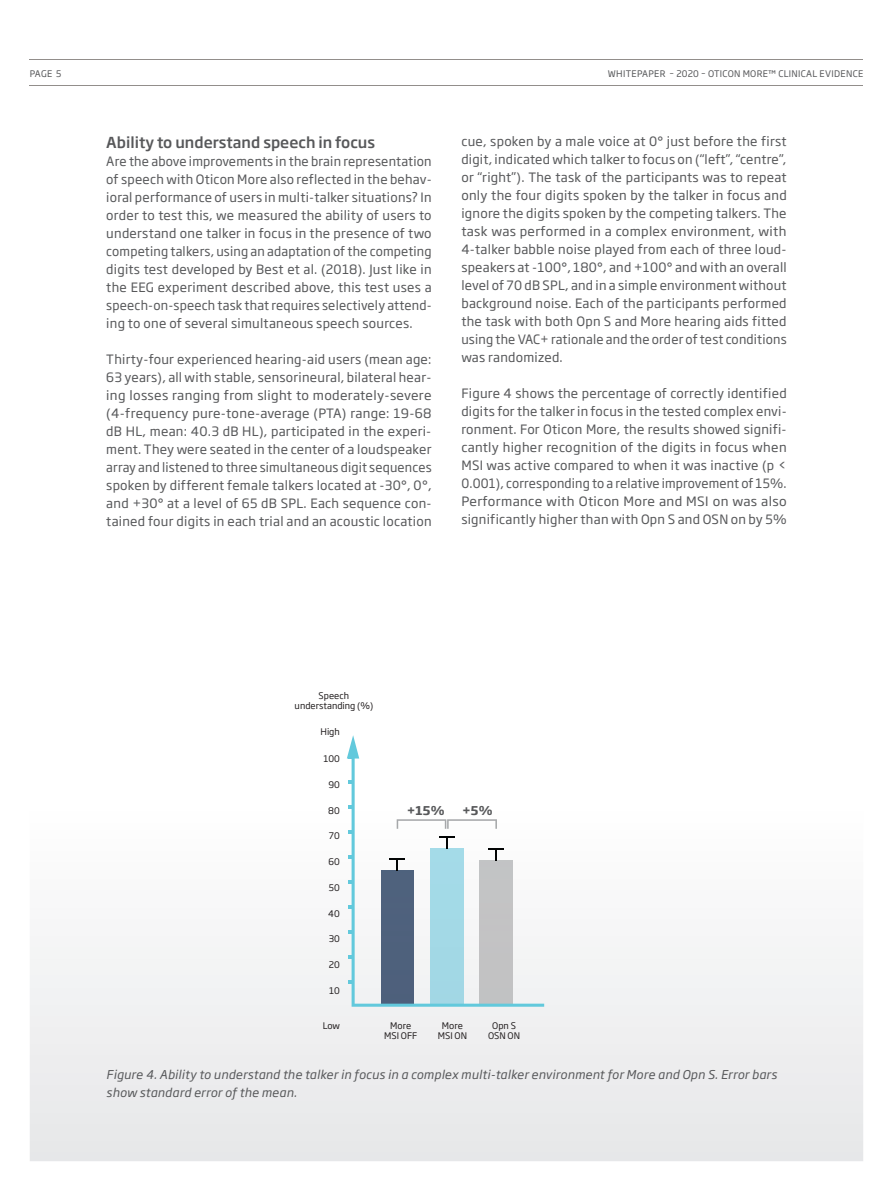
<style>
.page{position:relative;width:893px;height:1191px;background:#fff}
.page>*{position:absolute;margin:0;border:0;box-sizing:border-box;transform-origin:0 0}
.t1{font:500 15px "Soho Gothic Pro";color:#57585a}
.t2{font:12.75px/18px "Soho Gothic Pro";letter-spacing:.02em;color:#57585a;text-align:justify}
.t3{font:italic 12px/18px "Soho Gothic Pro";letter-spacing:.02em;color:#57585a}
.t4{font:700 12px "Soho Gothic Pro";color:#57585a}
.t5{font:9px/10.5px "Soho Gothic Pro";color:#231f20;text-align:center}
.t6{font:9px "Soho Gothic Pro";letter-spacing:.035em;color:#57585a}
</style>
<div class="page">
<svg style="left:30px;top:804px;width:833px;height:357px"></svg>
<hr style="left:30px;top:85px;width:833px;height:1px;background:#928e8b">
<hr style="left:30px;top:60px;width:833px;height:1px;background:#928e8b">
<svg style="left:352px;top:758px;width:192px;height:248px"></svg>
<svg style="left:348px;top:980px;width:5px;height:4px"></svg>
<svg style="left:348px;top:930px;width:5px;height:4px"></svg>
<svg style="left:348px;top:955px;width:5px;height:4px"></svg>
<svg style="left:348px;top:905px;width:5px;height:4px"></svg>
<svg style="left:348px;top:880px;width:5px;height:3px"></svg>
<svg style="left:348px;top:855px;width:5px;height:3px"></svg>
<svg style="left:348px;top:830px;width:5px;height:3px"></svg>
<svg style="left:347px;top:735px;width:12px;height:23px"></svg>
<svg style="left:348px;top:780px;width:5px;height:3px"></svg>
<svg style="left:348px;top:805px;width:5px;height:3px"></svg>
<svg style="left:397px;top:819px;width:100px;height:9px"></svg>
<svg style="left:389px;top:858px;width:16px;height:13px"></svg>
<svg style="left:439px;top:836px;width:16px;height:12px"></svg>
<svg style="left:488px;top:848px;width:16px;height:12px"></svg>
<p class="t6" style="left:30px;top:66px;width:33px">PAGE 5</p>
<p class="t6" style="left:608px;top:66px;width:257px">WHITEPAPER – 2020 – OTICON MORE™ CLINICAL EVIDENCE</p>
<p class="t1" style="left:106px;top:131px;width:270px">Ability to understand speech in focus</p>
<p class="t2" style="left:106px;top:151px;width:327px">Are the above improvements in the brain representation of speech with Oticon More also reflected in the behav&shy;ioral performance of users in multi-talker situations? In order to test this, we measured the ability of users to understand one talker in focus in the presence of two competing talkers, using an adaptation of the competing digits test developed by Best et al. (2018). Just like in the EEG experiment described above, this test uses a speech-on-speech task that requires selectively attend&shy;ing to one of several simultaneous speech sources.</p>
<p class="t2" style="left:106px;top:349px;width:327px">Thirty-four experienced hearing-aid users (mean age:<br>63 years), all with stable, sensorineural, bilateral hear&shy;ing losses ranging from slight to moderately-severe (4-frequency pure-tone-average (PTA) range: 19-68 dB HL, mean: 40.3 dB HL), participated in the experi&shy;ment. They were seated in the center of a loudspeaker array and listened to three simultaneous digit sequences spoken by different female talkers located at -30°, 0°, and +30° at a level of 65 dB SPL. Each sequence con&shy;tained four digits in each trial and an acoustic location</p>
<p class="t2" style="left:461px;top:132px;width:327px">cue, spoken by a male voice at 0° just before the first digit, indicated which talker to focus on (“left”, “centre”, or “right”). The task of the participants was to repeat only the four digits spoken by the talker in focus and ignore the digits spoken by the competing talkers. The task was performed in a complex environment, with 4-talker babble noise played from each of three loud&shy;speakers at -100°, 180°, and +100° and with an overall level of 70 dB SPL, and in a simple environment without background noise. Each of the participants performed the task with both Opn S and More hearing aids fitted using the VAC+ rationale and the order of test conditions was randomized.</p>
<p class="t2" style="left:461px;top:384px;width:327px">Figure 4 shows the percentage of correctly identified digits for the talker in focus in the tested complex envi&shy;ronment. For Oticon More, the results showed signifi&shy;cantly higher recognition of the digits in focus when MSI was active compared to when it was inactive (p &lt; 0.001), corresponding to a relative improvement of 15%.<br>Performance with Oticon More and MSI on was also significantly higher than with Opn S and OSN on by 5%</p>
<p class="t5" style="left:295px;top:689px;width:80px">Speech understanding (%)</p>
<p class="t5" style="left:320px;top:726px;width:21px">High</p>
<p class="t5" style="left:323px;top:753px;width:18px">100</p>
<p class="t5" style="left:328px;top:779px;width:13px">90</p>
<p class="t5" style="left:328px;top:804px;width:13px">80</p>
<p class="t5" style="left:329px;top:830px;width:12px">70</p>
<p class="t5" style="left:328px;top:856px;width:13px">60</p>
<p class="t5" style="left:329px;top:881px;width:13px">50</p>
<p class="t5" style="left:328px;top:907px;width:13px">40</p>
<p class="t5" style="left:329px;top:933px;width:13px">30</p>
<p class="t5" style="left:329px;top:959px;width:13px">20</p>
<p class="t5" style="left:329px;top:984px;width:12px">10</p>
<p class="t5" style="left:323px;top:1019px;width:19px">Low</p>
<p class="t4" style="left:407px;top:801px;width:39px">+15%</p>
<p class="t4" style="left:463px;top:801px;width:32px">+5%</p>
<p class="t5" style="left:384px;top:1019px;width:35px">More<br>MSI OFF</p>
<p class="t5" style="left:438px;top:1019px;width:31px">More<br>MSI ON</p>
<p class="t5" style="left:488px;top:1019px;width:34px">Opn S<br>OSN ON</p>
<p class="t3" style="left:106px;top:1065px;width:672px">Figure 4. Ability to understand the talker in focus in a complex multi-talker environment for More and Opn S. Error bars show standard error of the mean.</p>
</div>
